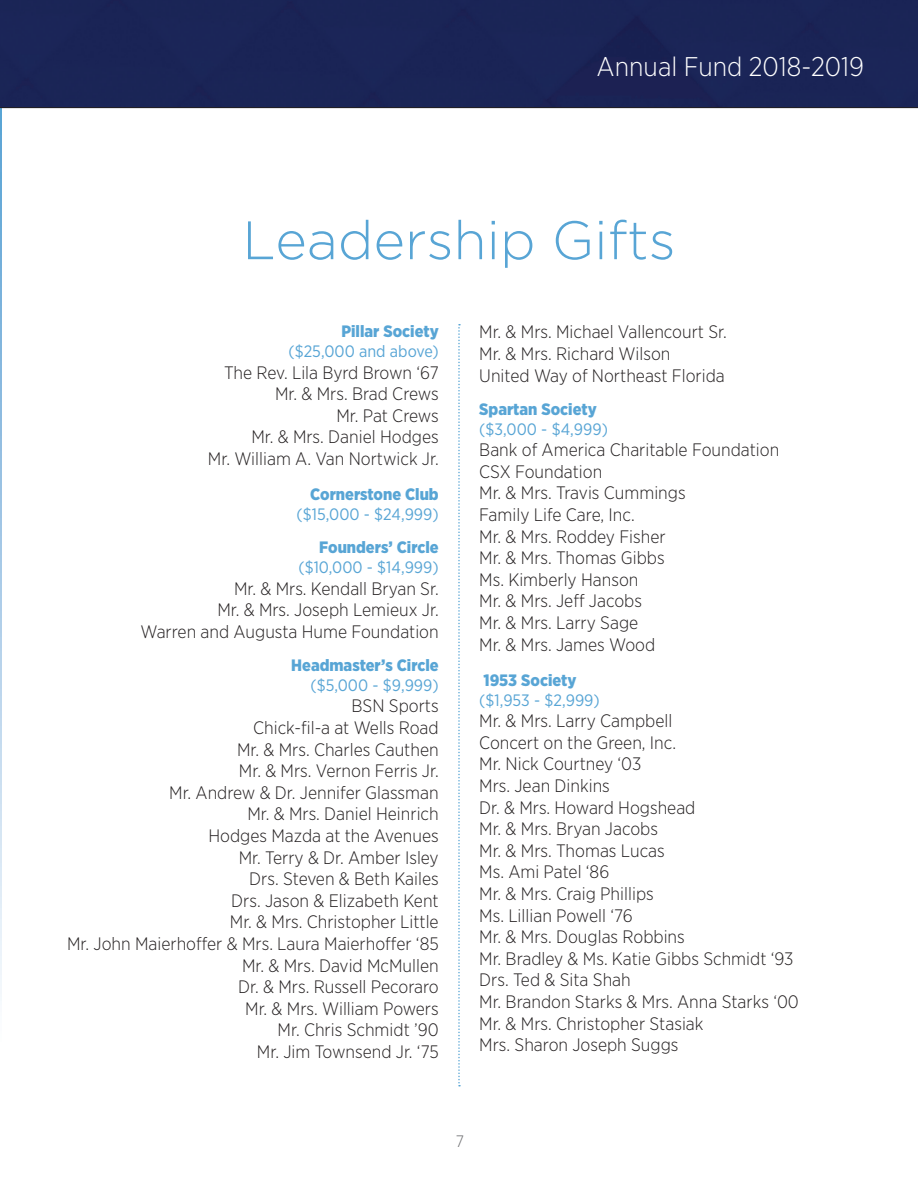
<style>
.page{position:relative;width:918px;height:1188px;background:#fff}
.page>*{position:absolute;margin:0;border:0;box-sizing:border-box;transform-origin:0 0}
.Headline{font:300 54px "Gotham";color:#58a5d5}
.t1{font:300 27px "Gotham Narrow";color:#fff}
.Alumni_Notes{font:300 18px "Gotham Narrow";color:#231f20}
.Alumni_Notes_Year{font:16.5px/19.8px "Gotham Narrow";color:#58a5d5;text-align:right}
.Alumni_Notes-2{font:16.5px/19.8px "Gotham Narrow";color:#58a5d5;text-align:right}
.Alumni_Notes_Year-2{font:900 16.5px/19.8px "Gotham Narrow";color:#58a5d5;text-align:right}
.t2{font:300 16.5px "Gotham Narrow";color:#6c6d70}
.s1{font-weight:900}
.s2{font-weight:400}
</style>
<div class="page">
<div style="left:0;top:0;width:918px;height:107px;background:#1a2556"></div>
<svg style="left:458px;top:324px;width:2px;height:762px"></svg>
<svg style="left:0;top:108px;width:1px;height:893px"></svg>
<hr style="left:0;top:107px;width:918px;height:1px;background:#231f20">
<p class="t1" style="left:597px;top:50px;width:269px">Annual Fund 2018-2019</p>
<p class="Headline" style="left:242px;top:206px;width:435px">Leadership Gifts</p>
<p class="Alumni_Notes_Year" style="left:288px;top:321px;width:152px"><span class="s1">Pillar Society </span>($25,000 and above)</p>
<p class="Alumni_Notes" style="left:224px;top:361px;width:216px">The Rev. Lila Byrd Brown ‘67</p>
<p class="Alumni_Notes" style="left:275px;top:383px;width:165px">Mr. &amp; Mrs. Brad Crews</p>
<p class="Alumni_Notes" style="left:336px;top:404px;width:104px">Mr. Pat Crews</p>
<p class="Alumni_Notes" style="left:251px;top:426px;width:189px">Mr. &amp; Mrs. Daniel Hodges</p>
<p class="Alumni_Notes" style="left:208px;top:448px;width:232px">Mr. William A. Van Nortwick Jr.</p>
<p class="Alumni_Notes-2" style="left:297px;top:484px;width:144px"><span class="s1">Cornerstone Club </span>($15,000 - $24,999)</p>
<p class="Alumni_Notes_Year" style="left:298px;top:537px;width:142px"><span class="s1">Founders’ Circle </span>($10,000 - $14,999)</p>
<p class="Alumni_Notes" style="left:234px;top:577px;width:206px">Mr. &amp; Mrs. Kendall Bryan Sr.</p>
<p class="Alumni_Notes" style="left:217px;top:599px;width:223px">Mr. &amp; Mrs. Joseph Lemieux Jr.</p>
<p class="Alumni_Notes" style="left:141px;top:620px;width:300px">Warren and Augusta Hume Foundation</p>
<p class="Alumni_Notes_Year-2" style="left:291px;top:655px;width:149px">Headmaster’s Circle <span class="s2">($5,000 - $9,999)</span></p>
<p class="Alumni_Notes" style="left:352px;top:695px;width:89px">BSN Sports</p>
<p class="Alumni_Notes" style="left:253px;top:717px;width:187px">Chick-fil-a at Wells Road</p>
<p class="Alumni_Notes" style="left:237px;top:738px;width:203px">Mr. &amp; Mrs. Charles Cauthen</p>
<p class="Alumni_Notes" style="left:239px;top:760px;width:201px">Mr. &amp; Mrs. Vernon Ferris Jr.</p>
<p class="Alumni_Notes" style="left:169px;top:782px;width:271px">Mr. Andrew &amp; Dr. Jennifer Glassman</p>
<p class="Alumni_Notes" style="left:247px;top:803px;width:193px">Mr. &amp; Mrs. Daniel Heinrich</p>
<p class="Alumni_Notes" style="left:208px;top:825px;width:232px">Hodges Mazda at the Avenues</p>
<p class="Alumni_Notes" style="left:239px;top:846px;width:201px">Mr. Terry &amp; Dr. Amber Isley</p>
<p class="Alumni_Notes" style="left:249px;top:868px;width:191px">Drs. Steven &amp; Beth Kailes</p>
<p class="Alumni_Notes" style="left:231px;top:890px;width:209px">Drs. Jason &amp; Elizabeth Kent</p>
<p class="Alumni_Notes" style="left:230px;top:911px;width:210px">Mr. &amp; Mrs. Christopher Little</p>
<p class="Alumni_Notes" style="left:67px;top:933px;width:373px">Mr. John Maierhoffer &amp; Mrs. Laura Maierhoffer ‘85</p>
<p class="Alumni_Notes" style="left:242px;top:954px;width:198px">Mr. &amp; Mrs. David McMullen</p>
<p class="Alumni_Notes" style="left:238px;top:976px;width:202px">Dr. &amp; Mrs. Russell Pecoraro</p>
<p class="Alumni_Notes" style="left:245px;top:998px;width:195px">Mr. &amp; Mrs. William Powers</p>
<p class="Alumni_Notes" style="left:278px;top:1019px;width:163px">Mr. Chris Schmidt ’90</p>
<p class="Alumni_Notes" style="left:257px;top:1041px;width:183px">Mr. Jim Townsend Jr. ‘75</p>
<p class="Alumni_Notes" style="left:479px;top:321px;width:249px">Mr. &amp; Mrs. Michael Vallencourt Sr.</p>
<p class="Alumni_Notes" style="left:479px;top:343px;width:193px">Mr. &amp; Mrs. Richard Wilson</p>
<p class="Alumni_Notes" style="left:479px;top:364px;width:247px">United Way of Northeast Florida</p>
<p class="Alumni_Notes_Year" style="left:479px;top:399px;width:130px;text-align:left"><span class="s1">Spartan Society </span>($3,000 - $4,999)</p>
<p class="Alumni_Notes" style="left:479px;top:439px;width:302px">Bank of America Charitable Foundation</p>
<p class="Alumni_Notes" style="left:479px;top:461px;width:125px">CSX Foundation</p>
<p class="Alumni_Notes" style="left:479px;top:482px;width:208px">Mr. &amp; Mrs. Travis Cummings</p>
<p class="Alumni_Notes" style="left:479px;top:504px;width:157px">Family Life Care, Inc.</p>
<p class="Alumni_Notes" style="left:479px;top:525px;width:188px">Mr. &amp; Mrs. Roddey Fisher</p>
<p class="Alumni_Notes" style="left:479px;top:547px;width:187px">Mr. &amp; Mrs. Thomas Gibbs</p>
<p class="Alumni_Notes" style="left:479px;top:569px;width:161px">Ms. Kimberly Hanson</p>
<p class="Alumni_Notes" style="left:479px;top:590px;width:164px">Mr. &amp; Mrs. Jeff Jacobs</p>
<p class="Alumni_Notes" style="left:479px;top:612px;width:161px">Mr. &amp; Mrs. Larry Sage</p>
<p class="Alumni_Notes" style="left:479px;top:633px;width:177px">Mr. &amp; Mrs. James Wood</p>
<p class="Alumni_Notes-2" style="left:479px;top:670px;width:122px;text-align:left"><span class="s1">1953 Society </span>($1,953 - $2,999)</p>
<p class="Alumni_Notes" style="left:479px;top:710px;width:195px">Mr. &amp; Mrs. Larry Campbell</p>
<p class="Alumni_Notes" style="left:479px;top:731px;width:198px">Concert on the Green, Inc.</p>
<p class="Alumni_Notes" style="left:479px;top:753px;width:164px">Mr. Nick Courtney ‘03</p>
<p class="Alumni_Notes" style="left:479px;top:775px;width:132px">Mrs. Jean Dinkins</p>
<p class="Alumni_Notes" style="left:479px;top:796px;width:218px">Dr. &amp; Mrs. Howard Hogshead</p>
<p class="Alumni_Notes" style="left:479px;top:818px;width:180px">Mr. &amp; Mrs. Bryan Jacobs</p>
<p class="Alumni_Notes" style="left:479px;top:839px;width:187px">Mr. &amp; Mrs. Thomas Lucas</p>
<p class="Alumni_Notes" style="left:479px;top:861px;width:132px">Ms. Ami Patel ‘86</p>
<p class="Alumni_Notes" style="left:479px;top:883px;width:176px">Mr. &amp; Mrs. Craig Phillips</p>
<p class="Alumni_Notes" style="left:479px;top:904px;width:155px">Ms. Lillian Powell ‘76</p>
<p class="Alumni_Notes" style="left:479px;top:926px;width:207px">Mr. &amp; Mrs. Douglas Robbins</p>
<p class="Alumni_Notes" style="left:479px;top:947px;width:316px">Mr. Bradley &amp; Ms. Katie Gibbs Schmidt ‘93</p>
<p class="Alumni_Notes" style="left:479px;top:969px;width:153px">Drs. Ted &amp; Sita Shah</p>
<p class="Alumni_Notes" style="left:479px;top:991px;width:321px">Mr. Brandon Starks &amp; Mrs. Anna Starks ‘00</p>
<p class="Alumni_Notes" style="left:479px;top:1012px;width:226px">Mr. &amp; Mrs. Christopher Stasiak</p>
<p class="Alumni_Notes" style="left:479px;top:1034px;width:201px">Mrs. Sharon Joseph Suggs</p>
<p class="t2" style="left:456px;top:1131px;width:10px">7</p>
</div>
